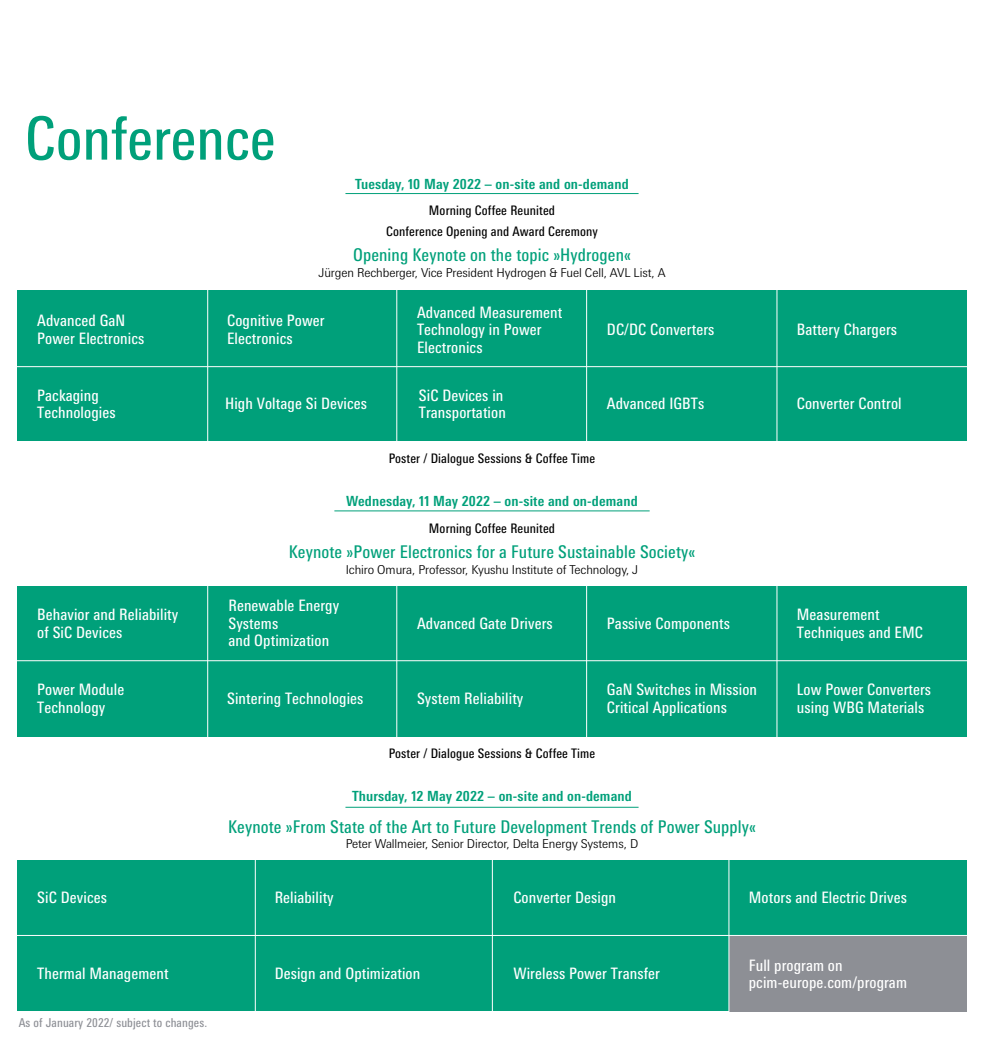
<style>
.page{position:relative;width:983px;height:1042px;background:#fff}
.page>*{position:absolute;margin:0;border:0;box-sizing:border-box;transform-origin:0 0}
.t1{font:condensed 59.5px "Messe Univers";color:#00a07a}
.t2{font:condensed 17.5px "Messe Univers";letter-spacing:.005em;color:#00a07a}
.t3{font:condensed 15.75px/17.5px "Messe Univers";letter-spacing:.005em;color:#fff}
.t4{font:700 condensed 14px "Messe Univers";letter-spacing:.01em;color:#00a07a}
.t5{font:condensed 13.12px "Messe Univers";letter-spacing:.01em;color:#000}
.t6{font:300 12.25px "Messe Univers";letter-spacing:-.01em;color:#000}
.t7{font:condensed 12.25px "Messe Univers";letter-spacing:.01em;color:#8d8f95}
</style>
<div class="page">
<div style="left:17px;top:860px;width:949px;height:151px;background:#00a07a"></div>
<div style="left:17px;top:290px;width:949px;height:151px;background:#00a07a"></div>
<hr style="left:15px;top:366px;width:955px;height:1px;background:#fff">
<hr style="left:776px;top:282px;width:1px;height:172px;background:#fff">
<hr style="left:586px;top:282px;width:1px;height:172px;background:#fff">
<hr style="left:396px;top:282px;width:1px;height:172px;background:#fff">
<hr style="left:207px;top:282px;width:1px;height:172px;background:#fff">
<div style="left:17px;top:586px;width:949px;height:150px;background:#00a07a"></div>
<hr style="left:15px;top:660px;width:955px;height:1px;background:#fff">
<hr style="left:776px;top:577px;width:1px;height:172px;background:#fff">
<hr style="left:586px;top:577px;width:1px;height:172px;background:#fff">
<hr style="left:396px;top:577px;width:1px;height:172px;background:#fff">
<hr style="left:207px;top:577px;width:1px;height:172px;background:#fff">
<div style="left:728px;top:936px;width:238px;height:75px;background:#8d8f95"></div>
<hr style="left:345px;top:193px;width:293px;height:1px;background:#00a07a">
<hr style="left:334px;top:510px;width:315px;height:1px;background:#00a07a">
<hr style="left:345px;top:807px;width:293px;height:1px;background:#00a07a">
<hr style="left:15px;top:935px;width:955px;height:1px;background:#fff">
<hr style="left:728px;top:850px;width:1px;height:173px;background:#fff">
<hr style="left:492px;top:850px;width:1px;height:173px;background:#fff">
<hr style="left:255px;top:850px;width:1px;height:173px;background:#fff">
<h1 class="t1" style="left:25px;top:102px;width:252px">Conference</h1>
<p class="t4" style="left:355px;top:175px;width:275px">Tuesday, 10 May 2022 – on-site and on-demand</p>
<p class="t5" style="left:429px;top:202px;width:128px">Morning Coffee Reunited</p>
<p class="t5" style="left:386px;top:224px;width:213px">Conference Opening and Award Ceremony</p>
<p class="t2" style="left:353px;top:244px;width:279px">Opening Keynote on the topic »Hydrogen«</p>
<p class="t6" style="left:318px;top:265px;width:348px">Jürgen Rechberger, Vice President Hydrogen &amp; Fuel Cell, AVL List, A</p>
<p class="t3" style="left:37px;top:312px;width:109px">Advanced GaN<br>Power Electronics</p>
<p class="t3" style="left:37px;top:386px;width:80px">Packaging<br>Technologies</p>
<p class="t3" style="left:37px;top:605px;width:143px">Behavior and Reliability of SiC Devices</p>
<p class="t3" style="left:227px;top:312px;width:99px">Cognitive Power<br>Electronics</p>
<p class="t3" style="left:417px;top:303px;width:147px">Advanced Measurement<br>Technology in Power<br>Electronics</p>
<p class="t3" style="left:606px;top:320px;width:109px">DC/DC Converters</p>
<p class="t3" style="left:419px;top:386px;width:89px">SiC Devices in<br>Transportation</p>
<p class="t3" style="left:225px;top:395px;width:143px">High Voltage Si Devices</p>
<p class="t3" style="left:606px;top:395px;width:99px">Advanced IGBTs</p>
<p class="t5" style="left:388px;top:450px;width:208px">Poster / Dialogue Sessions &amp; Coffee Time</p>
<p class="t4" style="left:346px;top:492px;width:293px">Wednesday, 11 May 2022 – on-site and on-demand</p>
<p class="t5" style="left:429px;top:520px;width:128px">Morning Coffee Reunited</p>
<p class="t2" style="left:289px;top:541px;width:408px">Keynote »Power Electronics for a Future Sustainable Society«</p>
<p class="t6" style="left:345px;top:562px;width:294px">Ichiro Omura, Professor, Kyushu Institute of Technology, J</p>
<p class="t3" style="left:228px;top:597px;width:112px">Renewable Energy<br>Systems<br>and Optimization</p>
<p class="t3" style="left:417px;top:614px;width:137px">Advanced Gate Drivers</p>
<p class="t3" style="left:606px;top:614px;width:124px">Passive Components</p>
<p class="t3" style="left:796px;top:321px;width:102px">Battery Chargers</p>
<p class="t3" style="left:796px;top:395px;width:106px">Converter Control</p>
<p class="t3" style="left:796px;top:605px;width:128px">Measurement<br>Techniques and EMC</p>
<p class="t3" style="left:37px;top:681px;width:89px">Power Module<br>Technology</p>
<p class="t3" style="left:796px;top:681px;width:136px">Low Power Converters using WBG Materials</p>
<p class="t3" style="left:606px;top:681px;width:151px">GaN Switches in Mission<br>Critical Applications</p>
<p class="t3" style="left:227px;top:689px;width:138px">Sintering Technologies</p>
<p class="t3" style="left:417px;top:689px;width:108px">System Reliability</p>
<p class="t5" style="left:388px;top:745px;width:208px">Poster / Dialogue Sessions &amp; Coffee Time</p>
<p class="t4" style="left:352px;top:787px;width:281px">Thursday, 12 May 2022 – on-site and on-demand</p>
<p class="t3" style="left:37px;top:888px;width:71px">SiC Devices</p>
<p class="t3" style="left:37px;top:965px;width:133px">Thermal Management</p>
<p class="t7" style="left:19px;top:1015px;width:190px">As of January 2022/ subject to changes.</p>
<p class="t2" style="left:228px;top:815px;width:529px">Keynote »From State of the Art to Future Development Trends of Power Supply«</p>
<p class="t6" style="left:345px;top:836px;width:294px">Peter Wallmeier, Senior Director, Delta Energy Systems, D</p>
<p class="t3" style="left:274px;top:888px;width:61px">Reliability</p>
<p class="t3" style="left:274px;top:965px;width:147px">Design and Optimization</p>
<p class="t3" style="left:513px;top:888px;width:104px">Converter Design</p>
<p class="t3" style="left:513px;top:965px;width:148px">Wireless Power Transfer</p>
<p class="t3" style="left:748px;top:888px;width:159px">Motors and Electric Drives</p>
<p class="t3" style="left:748px;top:956px;width:160px">Full program on pcim-europe.com/program</p>
</div>
